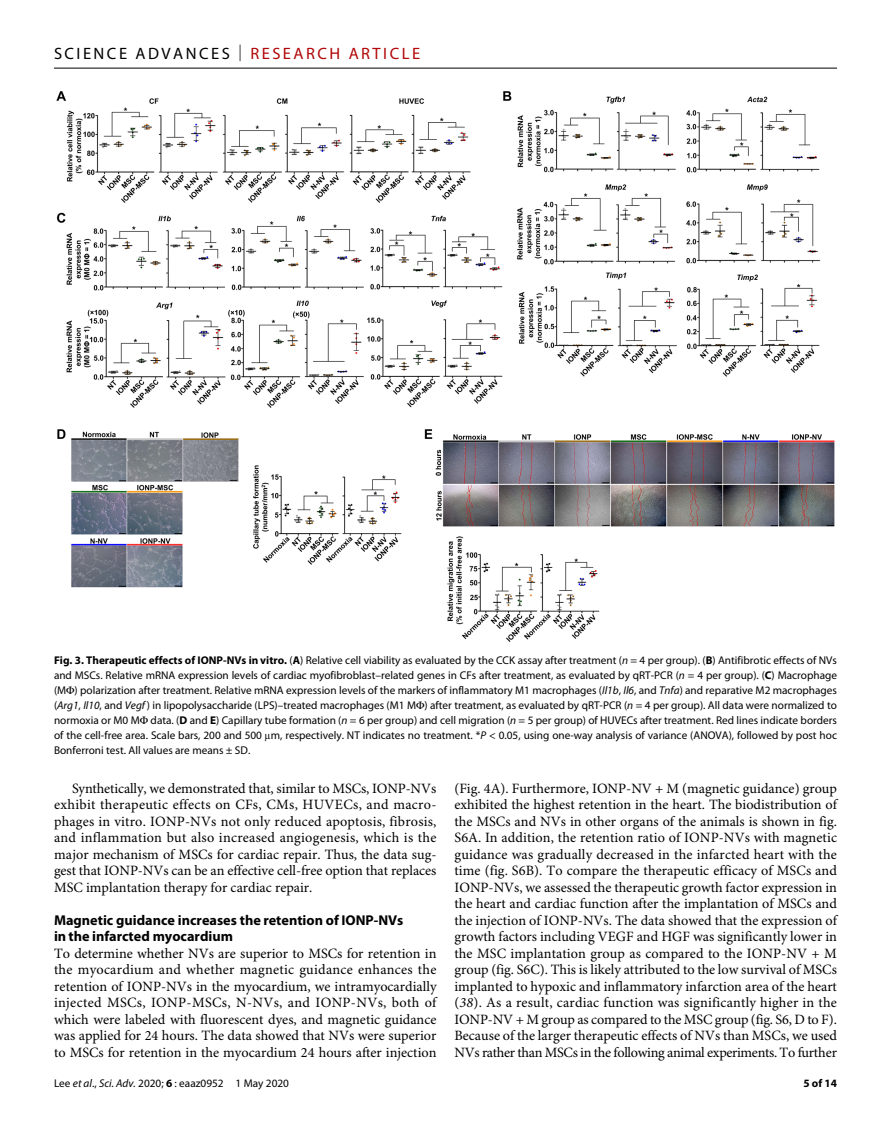
<style>
.page{position:relative;width:891px;height:1134px;background:#fff}
.page>*{position:absolute;margin:0;border:0;box-sizing:border-box;transform-origin:0 0}
.t1{font:16.5px "Myriad Pro";letter-spacing:.15em;color:#000}
.t2{font:14.25px/16.5px "Minion Pro";color:#000;text-align:justify}
.t3{font:700 14.25px/16.5px "Myriad Pro";color:#000}
.t4{font:11.25px/15px "Myriad Pro";color:#000;text-align:justify}
.t5{font:700 11.25px "Myriad Pro";color:#000}
.s1{font-weight:300}
.s2{color:#b10508}
.s3{font-weight:700}
.s4{font-style:italic}
</style>
<div class="page">
<hr style="left:54px;top:68px;width:783px;height:1px;background:#000">
<img style="left:56px;top:91px;width:779px;height:551px">
<p class="t1" style="left:54px;top:40px;width:368px">SCIENCE ADVANCES <span class="s1">|</span> <span class="s2">RESEARCH ARTICLE</span></p>
<p class="t4" style="left:54px;top:653px;width:785px"><span class="s3">Fig. 3. Therapeutic effects of IONP-NVs in vitro.</span> (<span class="s3">A</span>) Relative cell viability as evaluated by the CCK assay after treatment (<span class="s4">n</span> = 4 per group). (<span class="s3">B</span>) Antifibrotic effects of NVs and MSCs. Relative mRNA expression levels of cardiac myofibroblast–related genes in CFs after treatment, as evaluated by qRT-PCR (<span class="s4">n</span> = 4 per group). (<span class="s3">C</span>) Macrophage (M ) polarization after treatment. Relative mRNA expression levels of the markers of inflammatory M1 macrophages (<span class="s4">Il1b</span>, <span class="s4">Il6</span>, and <span class="s4">Tnfa</span>) and reparative M2 macrophages (<span class="s4">Arg1</span>, <span class="s4">Il10</span>, and <span class="s4">Vegf</span> ) in lipopolysaccharide (LPS)–treated macrophages (M1 M ) after treatment, as evaluated by qRT-PCR (<span class="s4">n</span> = 4 per group). All data were normalized to normoxia or M0 M data. (<span class="s3">D</span> and <span class="s3">E</span>) Capillary tube formation (<span class="s4">n</span> = 6 per group) and cell migration (<span class="s4">n</span> = 5 per group) of HUVECs after treatment. Red lines indicate borders of the cell-free area. Scale bars, 200 and 500 m, respectively. NT indicates no treatment. *<span class="s4">P</span> &lt; 0.05, using one-way analysis of variance (ANOVA), followed by post hoc Bonferroni test. All values are means ± SD.</p>
<p class="t2" style="left:54px;top:781px;width:384px;text-indent:18px">Synthetically, we demonstrated that, similar to MSCs, IONP-NVs exhibit therapeutic effects on CFs, CMs, HUVECs, and macro&shy;phages in vitro. IONP-NVs not only reduced apoptosis, fibrosis, and inflammation but also increased angiogenesis, which is the major mechanism of MSCs for cardiac repair. Thus, the data sug&shy;gest that IONP-NVs can be an effective cell-free option that replaces MSC implantation therapy for cardiac repair.</p>
<p class="t3" style="left:54px;top:910px;width:351px">Magnetic guidance increases the retention of IONP-NVs in the infarcted myocardium</p>
<p class="t2" style="left:54px;top:946px;width:384px">To determine whether NVs are superior to MSCs for retention in the myocardium and whether magnetic guidance enhances the retention of IONP-NVs in the myocardium, we intramyocardially injected MSCs, IONP-MSCs, N-NVs, and IONP-NVs, both of which were labeled with fluorescent dyes, and magnetic guidance was applied for 24 hours. The data showed that NVs were superior to MSCs for retention in the myocardium 24 hours after injection</p>
<p class="t4" style="left:54px;top:1076px;width:237px">Lee <span class="s4">et al</span>., <span class="s4">Sci. Adv.</span> 2020; <span class="s3">6</span> : eaaz0952 1 May 2020</p>
<p class="t2" style="left:454px;top:781px;width:384px">(Fig. 4A). Furthermore, IONP-NV + M (magnetic guidance) group exhibited the highest retention in the heart. The biodistribution of the MSCs and NVs in other organs of the animals is shown in fig.<br>S6A. In addition, the retention ratio of IONP-NVs with magnetic guidance was gradually decreased in the infarcted heart with the time (fig. S6B). To compare the therapeutic efficacy of MSCs and IONP-NVs, we assessed the therapeutic growth factor expression in the heart and cardiac function after the implantation of MSCs and the injection of IONP-NVs. The data showed that the expression of growth factors including VEGF and HGF was significantly lower in the MSC implantation group as compared to the IONP-NV + M group (fig. S6C). This is likely attributed to the low survival of MSCs implanted to hypoxic and inflammatory infarction area of the heart (<span class="s4">38</span>). As a result, cardiac function was significantly higher in the IONP-NV + M group as compared to the MSC group (fig. S6, D to F).<br>Because of the larger therapeutic effects of NVs than MSCs, we used NVs rather than MSCs in the following animal experiments. To further</p>
<p class="t5" style="left:803px;top:1074px;width:35px">5 of 14</p>
</div>
